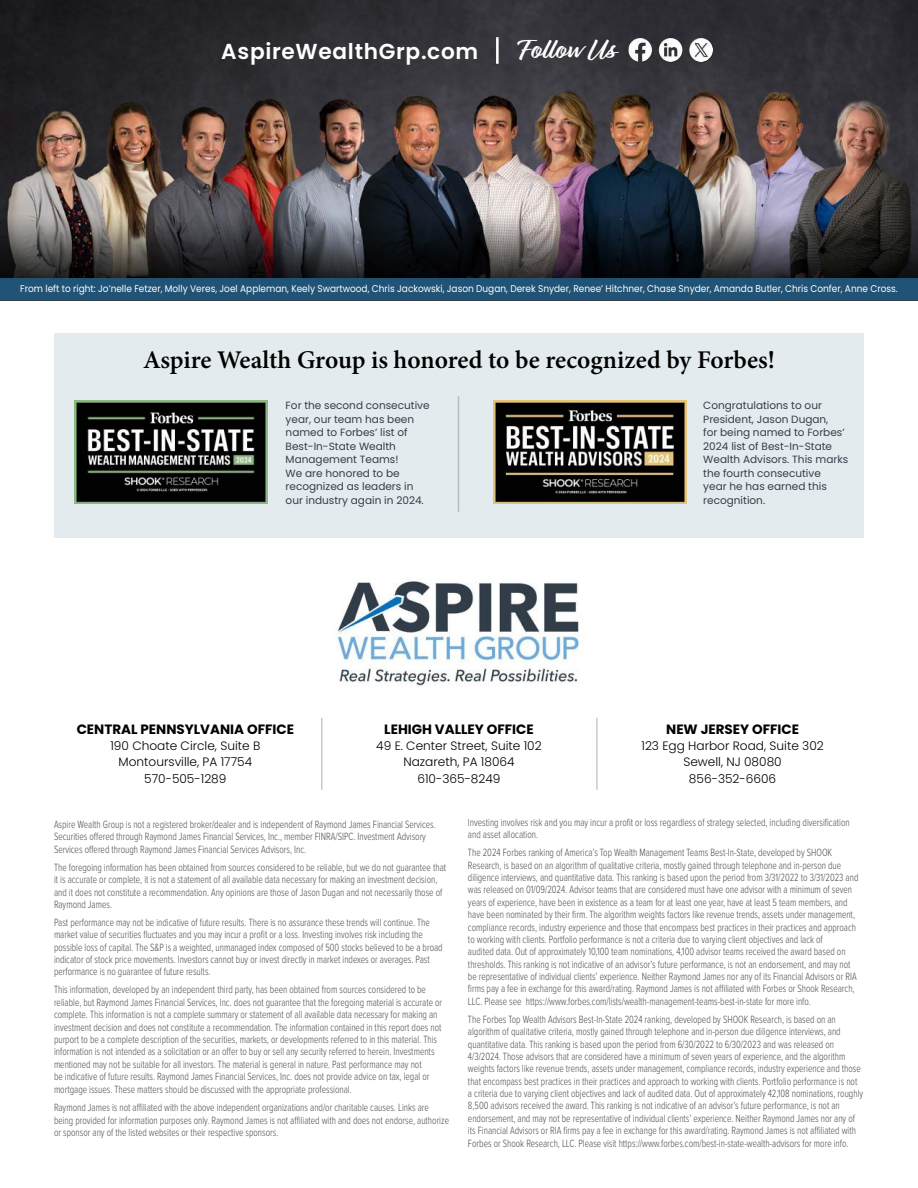
<style>
.page{position:relative;width:918px;height:1188px;background:#fff}
.page>*{position:absolute;margin:0;border:0;box-sizing:border-box;transform-origin:0 0}
.t1{font:700 29.25px "Relation";color:#fff}
.t2{font:600 25.5px "Minion Pro";color:#000}
.t3{font:600 21.6px "Poppins";letter-spacing:.03em;color:#fff}
.t4{font:700 13.5px "Poppins";color:#000}
.t5{font:300 12.15px/16.2px "Poppins";color:#000;text-align:center}
.t6{font:300 10.8px/12.5px "Proxima Nova Cond";color:#4c4d4f;scale:.87 1}
.t7{font:10.5px/13.5px "Poppins";color:#323e48}
.t8{font:9.75px "Poppins";color:#fff;scale:.92 1}
</style>
<div class="page">
<img style="left:0;top:0;width:918px;height:301px">
<div style="left:0;top:278px;width:918px;height:22px;background:#205579"></div>
<img style="left:626px;top:35px;width:90px;height:30px">
<hr style="left:496px;top:37px;width:3px;height:27px;background:#fff">
<div style="left:54px;top:333px;width:810px;height:205px;background:#e4ebef"></div>
<img style="left:74px;top:401px;width:194px;height:103px">
<img style="left:493px;top:401px;width:193px;height:103px">
<hr style="left:458px;top:396px;width:1px;height:116px;background:#76787a">
<hr style="left:321px;top:718px;width:1px;height:72px;background:#76787a">
<hr style="left:596px;top:718px;width:2px;height:72px;background:#76787a">
<img style="left:337px;top:581px;width:248px;height:105px">
<h3 class="t3" style="left:221px;top:38px;width:259px">AspireWealthGrp.com</h3>
<h1 class="t1" style="left:519px;top:32px;width:97px">Follow Us</h1>
<p class="t8" style="left:20px;top:283px;width:955px">From left to right: Jo’nelle Fetzer, Molly Veres, Joel Appleman, Keely Swartwood, Chris Jackowski, Jason Dugan, Derek Snyder, Renee’ Hitchner, Chase Snyder, Amanda Butler, Chris Confer, Anne Cross.</p>
<h2 class="t2" style="left:143px;top:342px;width:633px">Aspire Wealth Group is honored to be recognized by Forbes!</h2>
<p class="t7" style="left:286px;top:399px;width:145px">For the second consecutive year, our team has been named to Forbes’ list of<br>Best-In-State Wealth<br>Management Teams!<br>We are honored to be recognized as leaders in our industry again in 2024.</p>
<p class="t7" style="left:703px;top:399px;width:147px">Congratulations to our<br>President, Jason Dugan,<br>for being named to Forbes’<br>2024 list of Best-In-State<br>Wealth Advisors. This marks the fourth consecutive<br>year he has earned this recognition.</p>
<p class="t4" style="left:77px;top:721px;width:219px">CENTRAL PENNSYLVANIA OFFICE</p>
<p class="t5" style="left:110px;top:738px;width:151px">190 Choate Circle, Suite B<br>Montoursville, PA 17754<br>570-505-1289</p>
<p class="t4" style="left:384px;top:721px;width:151px">LEHIGH VALLEY OFFICE</p>
<p class="t5" style="left:376px;top:738px;width:167px">49 E. Center Street, Suite 102<br>Nazareth, PA 18064<br>610-365-8249</p>
<p class="t4" style="left:666px;top:721px;width:134px">NEW JERSEY OFFICE</p>
<p class="t5" style="left:641px;top:738px;width:184px">123 Egg Harbor Road, Suite 302<br>Sewell, NJ 08080<br>856-352-6606</p>
<p class="t6" style="left:54px;top:818px;width:440px">Aspire Wealth Group is not a registered broker/dealer and is independent of Raymond James Financial Services.<br>Securities offered through Raymond James Financial Services, Inc., member FINRA/SIPC. Investment Advisory<br>Services offered through Raymond James Financial Services Advisors, Inc.</p>
<p class="t6" style="left:54px;top:860px;width:452px">The foregoing information has been obtained from sources considered to be reliable, but we do not guarantee that it is accurate or complete, it is not a statement of all available data necessary for making an investment decision, and it does not constitute a recommendation. Any opinions are those of Jason Dugan and not necessarily those of Raymond James.</p>
<p class="t6" style="left:54px;top:916px;width:448px">Past performance may not be indicative of future results. There is no assurance these trends will continue. The market value of securities fluctuates and you may incur a profit or a loss. Investing involves risk including the possible loss of capital. The S&amp;P is a weighted, unmanaged index composed of 500 stocks believed to be a broad indicator of stock price movements. Investors cannot buy or invest directly in market indexes or averages. Past performance is no guarantee of future results.</p>
<p class="t6" style="left:54px;top:983px;width:448px">This information, developed by an independent third party, has been obtained from sources considered to be reliable, but Raymond James Financial Services, Inc. does not guarantee that the foregoing material is accurate or complete. This information is not a complete summary or statement of all available data necessary for making an investment decision and does not constitute a recommendation. The information contained in this report does not purport to be a complete description of the securities, markets, or developments referred to in this material. This information is not intended as a solicitation or an offer to buy or sell any security referred to herein. Investments mentioned may not be suitable for all investors. The material is general in nature. Past performance may not<br>be indicative of future results. Raymond James Financial Services, Inc. does not provide advice on tax, legal or mortgage issues. These matters should be discussed with the appropriate professional.</p>
<p class="t6" style="left:54px;top:1101px;width:456px">Raymond James is not affiliated with the above independent organizations and/or charitable causes. Links are being provided for information purposes only. Raymond James is not affiliated with and does not endorse, authorize or sponsor any of the listed websites or their respective sponsors.</p>
<p class="t6" style="left:468px;top:816px;width:440px">Investing involves risk and you may incur a profit or loss regardless of strategy selected, including diversification and asset allocation.</p>
<p class="t6" style="left:468px;top:846px;width:450px">The 2024 Forbes ranking of America’s Top Wealth Management Teams Best-In-State, developed by SHOOK Research, is based on an algorithm of qualitative criteria, mostly gained through telephone and in-person due diligence interviews, and quantitative data. This ranking is based upon the period from 3/31/2022 to 3/31/2023 and was released on 01/09/2024. Advisor teams that are considered must have one advisor with a minimum of seven years of experience, have been in existence as a team for at least one year, have at least 5 team members, and have been nominated by their firm. The algorithm weights factors like revenue trends, assets under management, compliance records, industry experience and those that encompass best practices in their practices and approach to working with clients. Portfolio performance is not a criteria due to varying client objectives and lack of<br>audited data. Out of approximately 10,100 team nominations, 4,100 advisor teams received the award based on thresholds. This ranking is not indicative of an advisor’s future performance, is not an endorsement, and may not be representative of individual clients’ experience. Neither Raymond James nor any of its Financial Advisors or RIA firms pay a fee in exchange for this award/rating. Raymond James is not affiliated with Forbes or Shook Research, LLC. Please see https://www.forbes.com/lists/wealth-management-teams-best-in-state for more info.</p>
<p class="t6" style="left:468px;top:1012px;width:456px">The Forbes Top Wealth Advisors Best-In-State 2024 ranking, developed by SHOOK Research, is based on an algorithm of qualitative criteria, mostly gained through telephone and in-person due diligence interviews, and quantitative data. This ranking is based upon the period from 6/30/2022 to 6/30/2023 and was released on 4/3/2024. Those advisors that are considered have a minimum of seven years of experience, and the algorithm weights factors like revenue trends, assets under management, compliance records, industry experience and those that encompass best practices in their practices and approach to working with clients. Portfolio performance is not a criteria due to varying client objectives and lack of audited data. Out of approximately 42,108 nominations, roughly 8,500 advisors received the award. This ranking is not indicative of an advisor’s future performance, is not an endorsement, and may not be representative of individual clients’ experience. Neither Raymond James nor any of its Financial Advisors or RIA firms pay a fee in exchange for this award/rating. Raymond James is not affiliated with Forbes or Shook Research, LLC. Please visit https://www.forbes.com/best-in-state-wealth-advisors for more info.</p>
</div>
